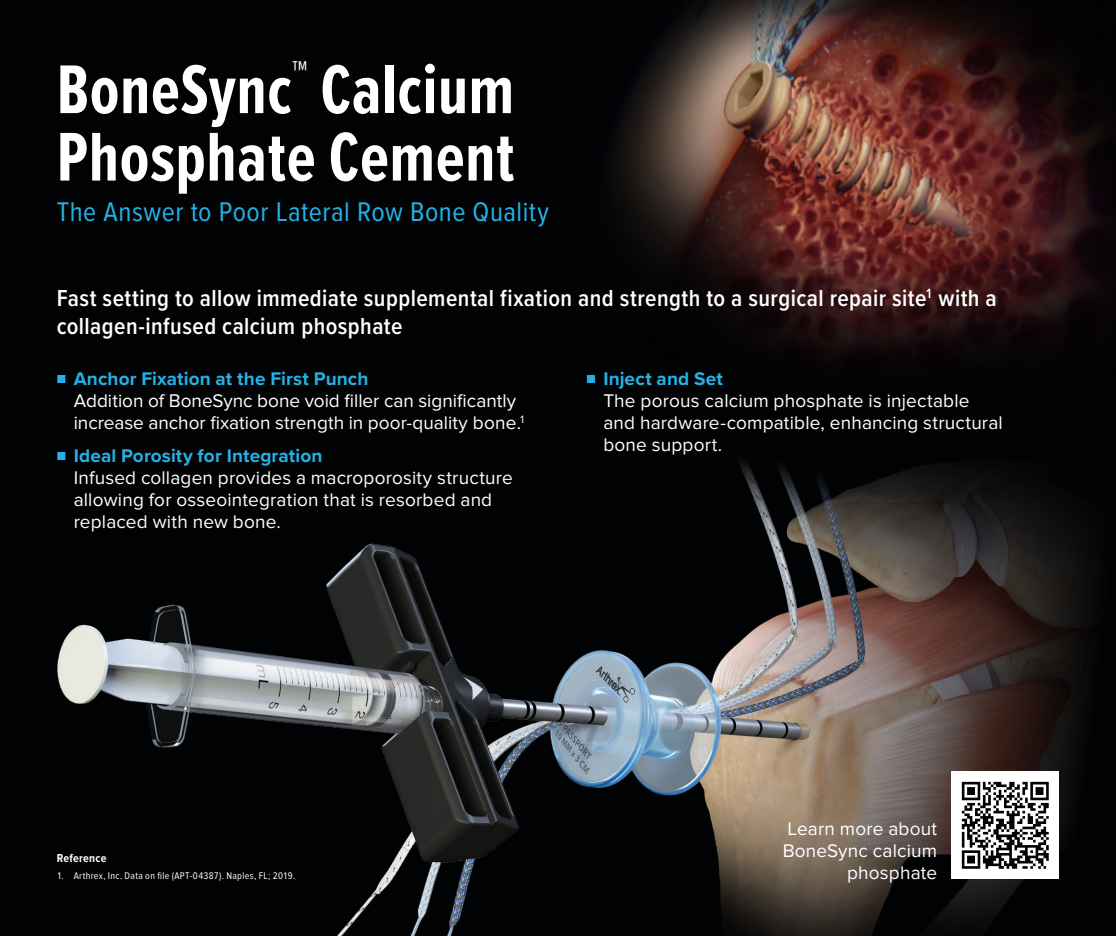
<style>
.page{position:relative;width:1116px;height:936px;background:#010203}
.page>*{position:absolute;margin:0;border:0;box-sizing:border-box;transform-origin:0 0}
.t1{font:700 71.4px/67.4px "Proxima Nova Ex Cn";letter-spacing:.01em;color:#fff}
.t2{font:28px "Proxima Nova Cond";letter-spacing:.02em;color:#26b1e6}
.t3{font:600 24px/28px "Proxima Nova Cond";letter-spacing:.02em;color:#fff}
.t4{font:19px/22px "Proxima Nova";letter-spacing:.01em;color:#fff}
.t5{font:700 12px "Proxima Nova Cond";letter-spacing:.02em;color:#fff}
.t6{font:10px "Proxima Nova Cond";letter-spacing:.035em;color:#fff}
.s1{font-size:14px;color:#26b1e6}
.s2{font-weight:700;color:#26b1e6}
</style>
<div class="page">
<img style="left:610px;top:0;width:506px;height:361px">
<img style="left:57px;top:461px;width:1037px;height:475px">
<div style="left:951px;top:771px;width:108px;height:108px;background:#fff"></div>
<svg style="left:962px;top:782px;width:87px;height:87px"></svg>
<h1 class="t1" style="left:57px;top:54px;width:459px">BoneSync<sup>™</sup> Calcium<br>Phosphate Cement</h1>
<h2 class="t2" style="left:57px;top:196px;width:494px">The Answer to Poor Lateral Row Bone Quality</h2>
<p class="t3" style="left:57px;top:284px;width:942px">Fast setting to allow immediate supplemental fixation and strength to a surgical repair site<sup>1</sup> with a collagen-infused calcium phosphate</p>
<p class="t4" style="left:74px;top:368px;width:453px;text-indent:-17px"><span class="s1">■</span> <span class="s2">Anchor Fixation at the First Punch<br></span>Addition of BoneSync bone void filler can significantly increase anchor fixation strength in poor-quality bone.<sup>1</sup></p>
<p class="t4" style="left:74px;top:445px;width:441px;text-indent:-17px"><span class="s1">■</span> <span class="s2">Ideal Porosity for Integration<br></span>Infused collagen provides a macroporosity structure allowing for osseointegration that is resorbed and replaced with new bone.</p>
<p class="t4" style="left:603px;top:368px;width:401px;text-indent:-17px"><span class="s1">■</span> <span class="s2">Inject and Set<br></span>The porous calcium phosphate is injectable and hardware-compatible, enhancing structural bone support.</p>
<p class="t5" style="left:57px;top:851px;width:51px">Reference</p>
<p class="t6" style="left:57px;top:870px;width:240px">1. Arthrex, Inc. Data on file (APT-04387). Naples, FL; 2019.</p>
<p class="t4" style="left:783px;top:818px;width:156px;text-align:right">Learn more about<br>BoneSync calcium phosphate</p>
</div>
